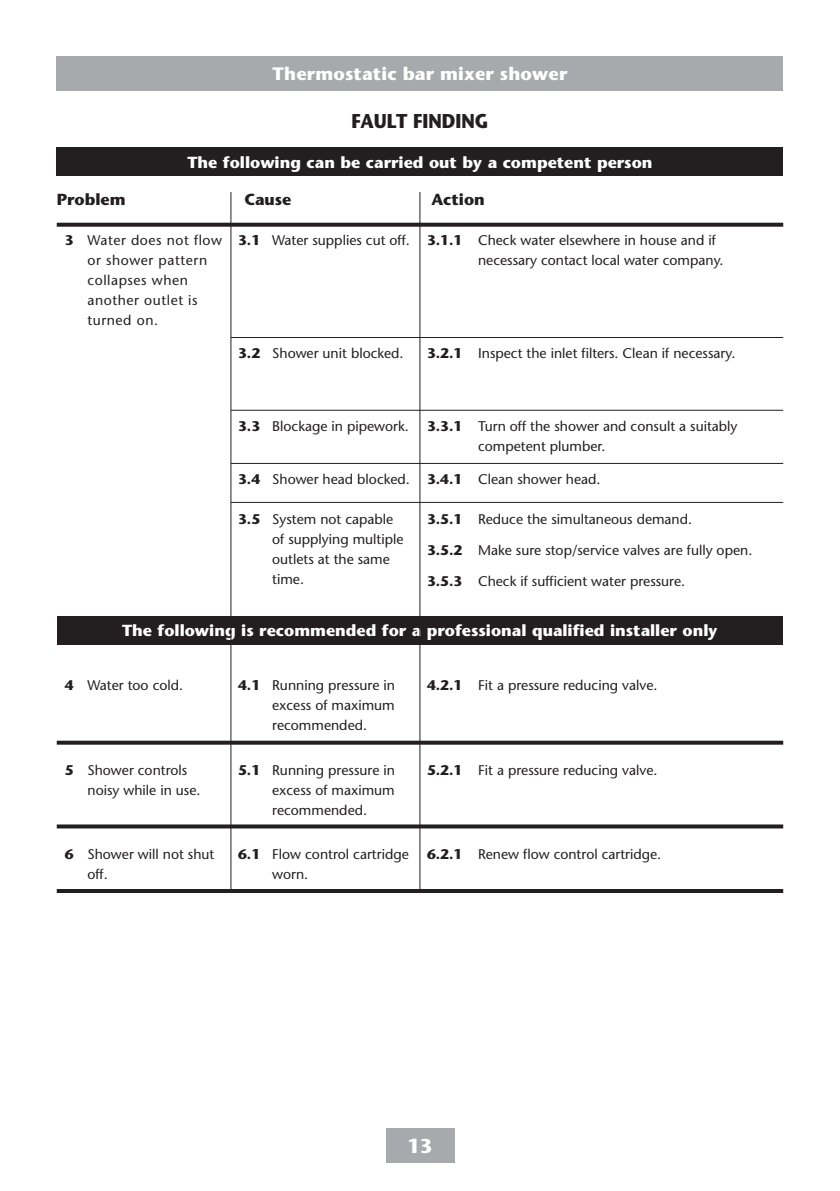
<style>
.page{position:relative;width:840px;height:1191px;background:#fff}
.page>*{position:absolute;margin:0;border:0;box-sizing:border-box;transform-origin:0 0}
._01_Heading_10pt_Bol{font:700 20px "Stone Sans Std";color:#231f20;scale:.9 1}
.t1{font:700 20px "Stone Sans Std";color:#fff}
.t2{font:700 18px "Stone Sans Std";letter-spacing:.01em;color:#fff}
.t3{font:700 16px "Stone Sans Std";color:#fff}
._03_Body_text_8pt_IT{font:700 16px "Stone Sans Std";color:#231f20}
.t4{font:500 14px/20px "Stone Sans Std";color:#231f20}
.t5{font:500 14px/20px "Stone Sans Std";letter-spacing:.04em;color:#231f20}
.s1{font-weight:700}
</style>
<div class="page">
<div style="left:57px;top:57px;width:725px;height:34px;background:#a8a9ad"></div>
<div style="left:386px;top:1128px;width:68px;height:34px;background:#a8a9ad"></div>
<div style="left:57px;top:616px;width:725px;height:28px;background:#231f20"></div>
<div style="left:57px;top:147px;width:725px;height:29px;background:#231f20"></div>
<svg style="left:57px;top:740px;width:725px;height:4px;background:#484546"></svg>
<svg style="left:57px;top:824px;width:725px;height:4px;background:#3d393a"></svg>
<hr style="left:57px;top:889px;width:725px;height:4px;background:#231f20">
<hr style="left:231px;top:337px;width:551px;height:1px;background:#231f20">
<hr style="left:231px;top:410px;width:551px;height:1px;background:#231f20">
<hr style="left:231px;top:463px;width:551px;height:1px;background:#231f20">
<hr style="left:231px;top:502px;width:551px;height:1px;background:#231f20">
<hr style="left:230px;top:192px;width:1px;height:699px;background:#231f20">
<hr style="left:419px;top:192px;width:1px;height:698px;background:#231f20">
<svg style="left:57px;top:223px;width:725px;height:4px;background:#322f30"></svg>
<p class="t2" style="left:272px;top:63px;width:296px">Thermostatic bar mixer shower</p>
<p class="_01_Heading_10pt_Bol" style="left:351px;top:109px;width:153px">FAULT FINDING</p>
<p class="t3" style="left:187px;top:152px;width:466px">The following can be carried out by a competent person</p>
<p class="_03_Body_text_8pt_IT" style="left:57px;top:189px;width:70px">Problem</p>
<p class="_03_Body_text_8pt_IT" style="left:244px;top:189px;width:49px">Cause</p>
<p class="_03_Body_text_8pt_IT" style="left:431px;top:190px;width:55px">Action</p>
<p class="t5" style="left:87px;top:230px;width:136px;text-indent:-23px"><span class="s1">3</span> Water does not flow or shower pattern collapses when another outlet is turned on.</p>
<p class="t4" style="left:238px;top:230px;width:173px"><span class="s1">3.1</span> Water supplies cut off.</p>
<p class="t4" style="left:478px;top:230px;width:247px;text-indent:-51px"><span class="s1">3.1.1</span> Check water elsewhere in house and if necessary contact local water company.</p>
<p class="t4" style="left:238px;top:343px;width:167px"><span class="s1">3.2</span> Shower unit blocked.</p>
<p class="t4" style="left:427px;top:343px;width:310px"><span class="s1">3.2.1</span> Inspect the inlet filters. Clean if necessary.</p>
<p class="t4" style="left:238px;top:416px;width:172px"><span class="s1">3.3</span> Blockage in pipework.</p>
<p class="t4" style="left:478px;top:416px;width:261px;text-indent:-51px"><span class="s1">3.3.1</span> Turn off the shower and consult a suitably competent plumber.</p>
<p class="t4" style="left:238px;top:469px;width:173px"><span class="s1">3.4</span> Shower head blocked.</p>
<p class="t4" style="left:427px;top:469px;width:175px"><span class="s1">3.4.1</span> Clean shower head.</p>
<p class="t4" style="left:272px;top:509px;width:133px;text-indent:-34px"><span class="s1">3.5</span> System not capable of supplying multiple outlets at the same time.</p>
<p class="t4" style="left:427px;top:509px;width:266px"><span class="s1">3.5.1</span> Reduce the simultaneous demand.</p>
<p class="t4" style="left:427px;top:540px;width:327px"><span class="s1">3.5.2</span> Make sure stop/service valves are fully open.</p>
<p class="t4" style="left:427px;top:571px;width:259px"><span class="s1">3.5.3</span> Check if sufficient water pressure.</p>
<p class="t3" style="left:122px;top:621px;width:596px">The following is recommended for a professional qualified installer only</p>
<p class="t4" style="left:65px;top:675px;width:120px"><span class="s1">4</span> Water too cold.</p>
<p class="t4" style="left:272px;top:675px;width:124px;text-align:justify;text-indent:-34px"><span class="s1">4.1</span> Running pressure in excess of maximum recommended.</p>
<p class="t4" style="left:427px;top:675px;width:232px"><span class="s1">4.2.1</span> Fit a pressure reducing valve.</p>
<p class="t4" style="left:87px;top:760px;width:114px;text-indent:-23px"><span class="s1">5</span> Shower controls noisy while in use.</p>
<p class="t4" style="left:272px;top:760px;width:124px;text-align:justify;text-indent:-34px"><span class="s1">5.1</span> Running pressure in excess of maximum recommended.</p>
<p class="t4" style="left:427px;top:760px;width:232px"><span class="s1">5.2.1</span> Fit a pressure reducing valve.</p>
<p class="t4" style="left:87px;top:844px;width:128px;text-indent:-23px"><span class="s1">6</span> Shower will not shut off.</p>
<p class="t4" style="left:272px;top:844px;width:138px;text-indent:-34px"><span class="s1">6.1</span> Flow control cartridge worn.</p>
<p class="t4" style="left:427px;top:844px;width:235px"><span class="s1">6.2.1</span> Renew flow control cartridge.</p>
<h1 class="t1" style="left:407px;top:1134px;width:27px">13</h1>
</div>
